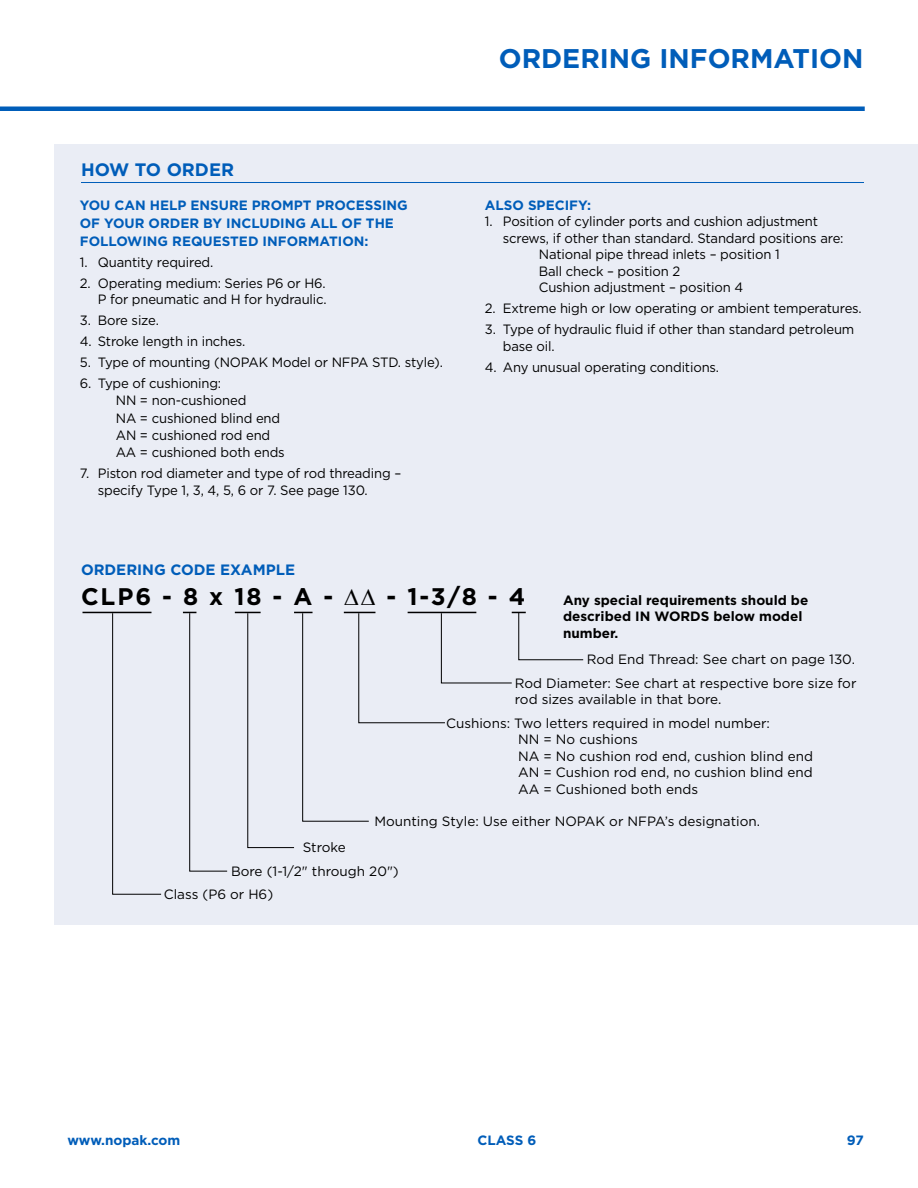
<style>
.page{position:relative;width:918px;height:1188px;background:#fff}
.page>*{position:absolute;margin:0;border:0;box-sizing:border-box;transform-origin:0 0}
.t1{font:700 27px "Gotham";color:#005db9}
.t2{font:700 24px "Gotham";letter-spacing:.08em;color:#000}
.t3{font:700 18px "Gotham";color:#005db9}
.t4{font:700 15px "Gotham";color:#005db9}
.t5{font:13.5px/16.5px "Gotham";letter-spacing:-.01em;color:#000}
.t6{font:700 13.5px/18px "Gotham";color:#005db9}
.t7{font:700 13.5px/16.5px "Gotham";color:#000}
</style>
<div class="page">
<div style="left:0;top:106px;width:865px;height:5px;background:#005db9"></div>
<div style="left:54px;top:144px;width:864px;height:781px;background:#eaedf5"></div>
<hr style="left:82px;top:612px;width:70px;height:1px;background:#000">
<svg style="left:235px;top:612px;width:349px;height:236px"></svg>
<svg style="left:183px;top:612px;width:45px;height:260px"></svg>
<svg style="left:112px;top:612px;width:50px;height:283px"></svg>
<hr style="left:81px;top:182px;width:783px;height:1px;background:#005db9">
<h3 class="t3" style="left:81px;top:158px;width:155px">HOW TO ORDER</h3>
<p class="t6" style="left:80px;top:196px;width:330px">YOU CAN H ELP ENSURE PROMPT PROCESSI NG<br>OF YOUR ORDER BY</p>
<p class="t6" style="left:80px;top:214px;width:316px;text-indent:146px">I NCLUDI NG ALL OF TH E<br>FOLLOWI NG REQUESTED I NFORMATION:</p>
<p class="t5" style="left:80px;top:253px;width:135px">1. Quantity required.</p>
<p class="t5" style="left:80px;top:274px;width:248px;text-align:right">2. Operating medium: Series P6 or H6.<br>P for pneumatic and H for hydraulic.</p>
<p class="t5" style="left:80px;top:312px;width:81px">3. Bore size.</p>
<p class="t5" style="left:80px;top:333px;width:167px">4. Stroke length in inches.</p>
<p class="t5" style="left:80px;top:354px;width:365px">5. Type of mounting (NOPAK Model or NFPA STD. style).</p>
<p class="t5" style="left:116px;top:375px;width:171px;line-height:17.2px;text-indent:-36px">6. Type of cushioning:<br>NN = non-cushioned<br>NA = cushioned blind end<br>AN = cushioned rod end<br>AA = cushioned both ends</p>
<p class="t5" style="left:98px;top:465px;width:305px;text-indent:-18px">7. Piston rod diameter and type of rod threading – specify Type 1, 3, 4, 5, 6 or 7. See page 130.</p>
<h1 class="t1" style="left:499px;top:40px;width:366px">ORDERI NG INFORMATION</h1>
<p class="t6" style="left:485px;top:196px;width:10px">ALS</p>
<p class="t6" style="left:512px;top:196px;width:80px">O SPECI FY:</p>
<p class="t5" style="left:485px;top:213px;width:335px">1. Position of cylinder ports and cushion adjustment</p>
<p class="t5" style="left:503px;top:229px;width:342px">screws, if other than standard. Standard positions are:</p>
<p class="t5" style="left:539px;top:246px;width:243px">National pipe thread inlets – position 1</p>
<p class="t5" style="left:539px;top:262px;width:143px">Ball check – position 2</p>
<p class="t5" style="left:539px;top:279px;width:206px">Cushion adjustment – position 4</p>
<p class="t5" style="left:485px;top:300px;width:379px">2. Extreme high or Iow operating or ambient temperatures.</p>
<p class="t5" style="left:503px;top:321px;width:353px;text-indent:-18px">3. Type of hydraulic fluid if other than standard petroleum base oil.</p>
<p class="t5" style="left:485px;top:358px;width:236px">4. Any unusual operating conditions.</p>
<p class="t4" style="left:81px;top:560px;width:216px">ORDERI NG CODE EXAMPLE</p>
<h2 class="t2" style="left:81px;top:581px;width:446px">CLP6 - 8 X 18 - A - ∆∆ - 1-3/8 - 4</h2>
<p class="t7" style="left:563px;top:592px;width:247px">ANY SPECIAL REQUIREMENTS SHOULD BE<br>DESCRIBED IN WORD</p>
<p class="t7" style="left:701px;top:608px;width:103px">S BELOW MODEL</p>
<p class="t7" style="left:563px;top:625px;width:57px">NUMBER.</p>
<p class="t5" style="left:515px;top:648px;width:343px;line-height:23.4px;text-align:right">Rod End Thread: See chart on page 130.<br>Rod Diameter: See chart at respective bore size for</p>
<p class="t5" style="left:446px;top:688px;width:325px;line-height:23.4px;text-indent:69px">rod sizes available in that bore.<br>Cushions: Two letters required in model number:</p>
<p class="t5" style="left:518px;top:731px;width:296px">NN = No cushions<br>NA = No cushion rod end, cushion blind end<br>AN = Cushion rod end, no cushion blind end<br>AA = Cushioned both ends</p>
<p class="t5" style="left:374px;top:813px;width:387px">Mounting Style: Use either NOPAK or NFPA’s designation.</p>
<p class="t5" style="left:303px;top:839px;width:45px">Stroke</p>
<p class="t5" style="left:231px;top:863px;width:169px">Bore (1-1/2" through 20")</p>
<p class="t5" style="left:164px;top:886px;width:111px">Class (P6 or H6)</p>
<p class="t6" style="left:68px;top:1131px;width:114px">WWW.NOPAK.COM</p>
<p class="t6" style="left:477px;top:1131px;width:60px">CLASS 6</p>
<p class="t6" style="left:847px;top:1131px;width:19px">97</p>
</div>
